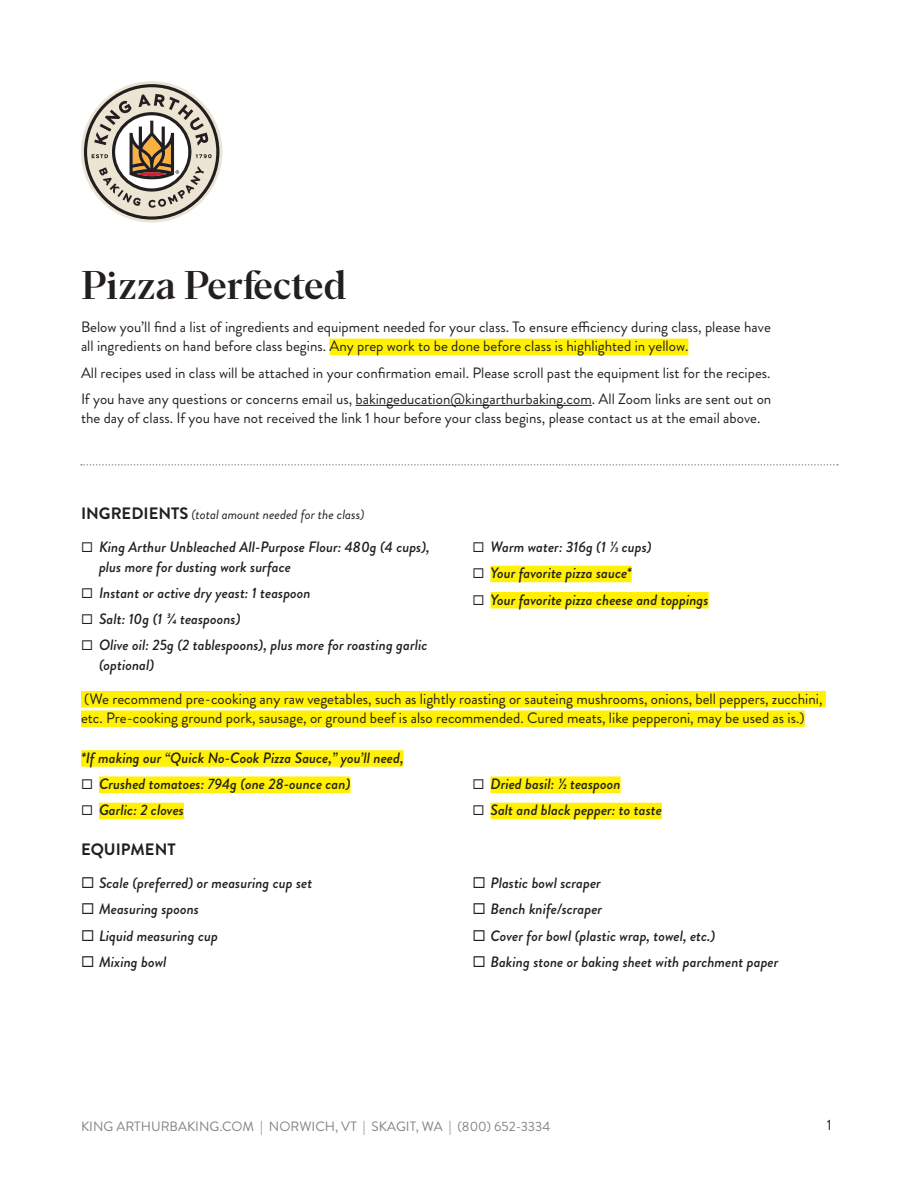
<style>
.page{position:relative;width:918px;height:1188px;background:#fff}
.page>*{position:absolute;margin:0;border:0;box-sizing:border-box;transform-origin:0 0}
.t1{font:500 39px "Para Supreme";color:#231f20}
.t2{font:700 16.5px "Brandon Grotesque";color:#231f20}
.t3{font:15px/19.5px "Brandon Grotesque";color:#231f20}
.t4{font:italic 500 15px/19.5px "Brandon Grotesque";color:#231f20}
.t5{font:13.5px "Brandon Grotesque";color:#808285}
.t6{font:italic 13.5px "Brandon Grotesque";color:#231f20}
.s1{font-weight:700;font-style:normal;font-size:16.5px}
</style>
<div class="page">
<svg style="left:84px;top:84px;width:135px;height:136px"></svg>
<div style="left:330px;top:339px;width:358px;height:16px;background:#fff101"></div>
<hr style="left:356px;top:405px;width:236px;height:1px;background:#231f20">
<div style="left:490px;top:566px;width:142px;height:16px;background:#fff101"></div>
<div style="left:490px;top:592px;width:219px;height:16px;background:#fff101"></div>
<div style="left:81px;top:691px;width:745px;height:16px;background:#fff101"></div>
<div style="left:81px;top:710px;width:724px;height:17px;background:#fff101"></div>
<div style="left:81px;top:750px;width:323px;height:17px;background:#fff101"></div>
<div style="left:99px;top:776px;width:252px;height:17px;background:#fff101"></div>
<div style="left:99px;top:803px;width:85px;height:16px;background:#fff101"></div>
<div style="left:490px;top:776px;width:131px;height:17px;background:#fff101"></div>
<div style="left:490px;top:803px;width:172px;height:16px;background:#fff101"></div>
<svg style="left:81px;top:464px;width:757px;height:2px"></svg>
<p class="t1" style="left:81px;top:257px;width:267px">Pizza Perfected</p>
<p class="t3" style="left:81px;top:317px;width:691px">Below you’ll find a list of ingredients and equipment needed for your class. To ensure efficiency during class, please have all ingredients on hand before class begins. Any prep work to be done before class is highlighted in yellow.</p>
<p class="t3" style="left:81px;top:363px;width:691px">All recipes used in class will be attached in your confirmation email. Please scroll past the equipment list for the recipes.</p>
<p class="t3" style="left:81px;top:389px;width:692px">If you have any questions or concerns email us, bakingeducation@kingarthurbaking.com. All Zoom links are sent out on the day of class. If you have not received the link 1 hour before your class begins, please contact us at the email above.</p>
<p class="t6" style="left:81px;top:505px;width:285px"><span class="s1">INGREDIENTS</span> (total amount needed for the class)</p>
<p class="t4" style="left:99px;top:538px;width:332px;text-indent:-18px">◻ King Arthur Unbleached All-Purpose Flour: 480g (4 cups), plus more for dusting work surface</p>
<p class="t4" style="left:81px;top:583px;width:231px">◻ Instant or active dry yeast: 1 teaspoon</p>
<p class="t4" style="left:81px;top:610px;width:161px">◻ Salt: 10g (1 3/4 teaspoons)</p>
<p class="t4" style="left:99px;top:636px;width:330px;text-indent:-18px">◻ Olive oil: 25g (2 tablespoons), plus more for roasting garlic (optional)</p>
<p class="t4" style="left:472px;top:538px;width:181px">◻ Warm water: 316g (1 1/3 cups)</p>
<p class="t4" style="left:472px;top:564px;width:161px">◻ Your favorite pizza sauce*</p>
<p class="t4" style="left:472px;top:590px;width:238px">◻ Your favorite pizza cheese and toppings</p>
<p class="t3" style="left:81px;top:689px;width:743px">(We recommend pre-cooking any raw vegetables, such as lightly roasting or sauteing mushrooms, onions, bell peppers, zucchini, etc. Pre-cooking ground pork, sausage, or ground beef is also recommended. Cured meats, like pepperoni, may be used as is.)</p>
<p class="t4" style="left:81px;top:748px;width:324px">*If making our “Quick No-Cook Pizza Sauce,” you’ll need,</p>
<p class="t4" style="left:81px;top:775px;width:271px">◻ Crushed tomatoes: 794g (one 28-ounce can)</p>
<p class="t4" style="left:81px;top:801px;width:104px">◻ Garlic: 2 cloves</p>
<p class="t4" style="left:472px;top:775px;width:150px">◻ Dried basil: 1/2 teaspoon</p>
<p class="t4" style="left:472px;top:801px;width:191px">◻ Salt and black pepper: to taste</p>
<p class="t2" style="left:81px;top:838px;width:96px">EQUIPMENT</p>
<p class="t4" style="left:81px;top:874px;width:233px">◻ Scale (preferred) or measuring cup set</p>
<p class="t4" style="left:81px;top:900px;width:120px">◻ Measuring spoons</p>
<p class="t4" style="left:81px;top:926px;width:138px">◻ Liquid measuring cup</p>
<p class="t4" style="left:81px;top:952px;width:87px">◻ Mixing bowl</p>
<p class="t4" style="left:472px;top:874px;width:130px">◻ Plastic bowl scraper</p>
<p class="t4" style="left:472px;top:900px;width:131px">◻ Bench knife/scraper</p>
<p class="t4" style="left:472px;top:926px;width:245px">◻ Cover for bowl (plastic wrap, towel, etc.)</p>
<p class="t4" style="left:472px;top:952px;width:308px">◻ Baking stone or baking sheet with parchment paper</p>
<p class="t5" style="left:81px;top:1118px;width:471px">KING ARTHURBAKING.COM | NORWICH, VT | SKAGIT, WA | (800) 652-3334</p>
<p class="t3" style="left:827px;top:1115px;width:6px">1</p>
</div>
